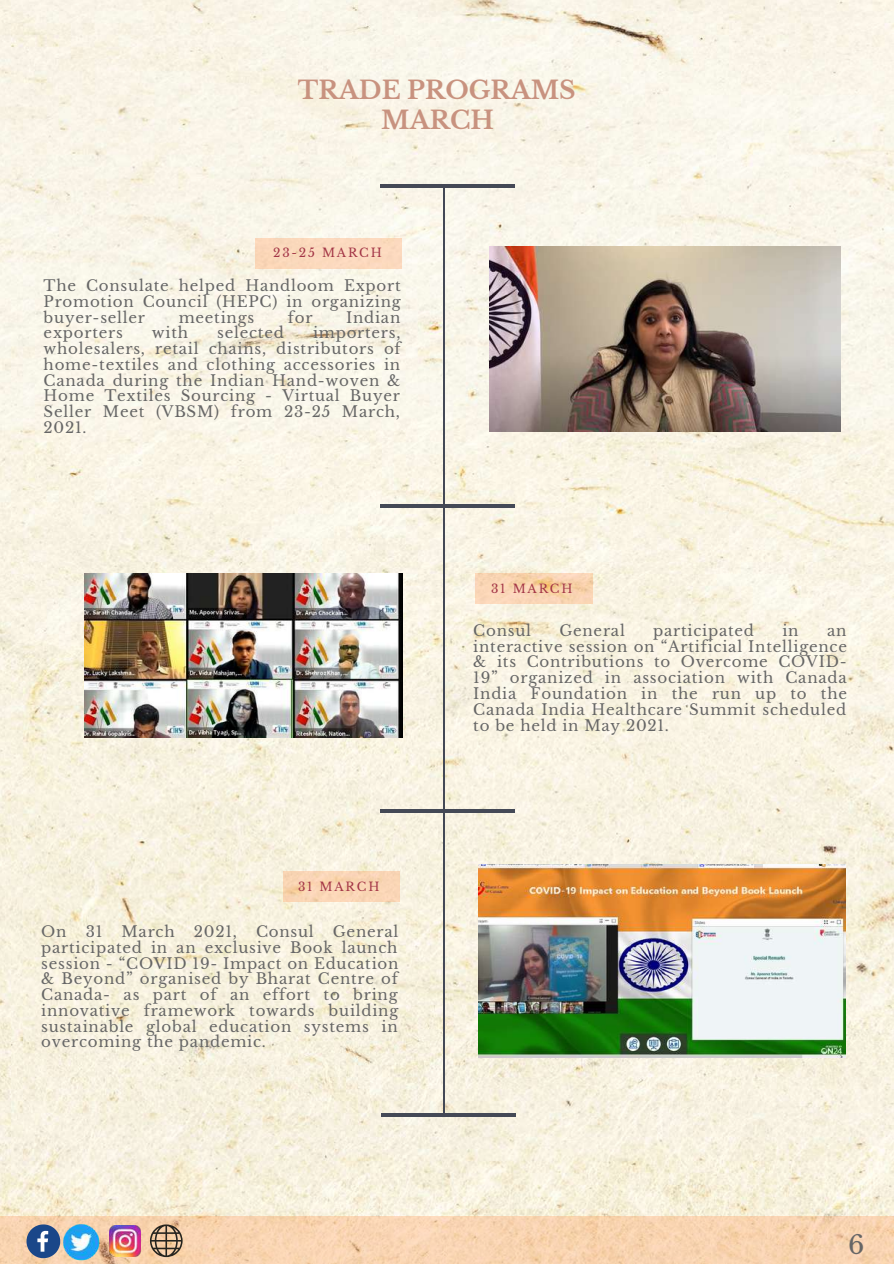
<style>
.page{position:relative;width:894px;height:1264px;background:#fff}
.page>*{position:absolute;margin:0;border:0;box-sizing:border-box;transform-origin:0 0}
.t1{font:25.35px "Libre Baskerville";color:#666}
.t2{font:700 24.9px/30.5px "Libre Baskerville";color:#c8927f;text-align:center}
.t3{font:15px/15.8px "Libre Baskerville";letter-spacing:.05em;color:#666;text-align:justify}
.t4{font:12px "Libre Baskerville";letter-spacing:.15em;color:#a33546}
</style>
<div class="page">
<img style="left:0;top:0;width:893px;height:1216px">
<svg style="left:0;top:1216px;width:893px;height:47px;background:#f7d2af"></svg>
<svg style="left:26px;top:1224px;width:32px;height:34px"></svg>
<img style="left:109px;top:1225px;width:32px;height:31px">
<svg style="left:150px;top:1224px;width:32px;height:33px"></svg>
<img style="left:489px;top:246px;width:351px;height:185px">
<hr style="left:380px;top:504px;width:134px;height:3px;background:#444956">
<div style="left:255px;top:238px;width:146px;height:30px;background:#fbd9bd"></div>
<svg style="left:475px;top:574px;width:118px;height:30px;background:#f8d3af"></svg>
<svg style="left:283px;top:871px;width:116px;height:30px;background:#f9d4b3"></svg>
<img style="left:84px;top:574px;width:318px;height:163px">
<img style="left:58px;top:1218px;width:45px;height:45px">
<hr style="left:380px;top:184px;width:134px;height:3px;background:#444956">
<hr style="left:380px;top:809px;width:134px;height:3px;background:#444956">
<hr style="left:382px;top:1113px;width:134px;height:3px;background:#444956">
<img style="left:478px;top:864px;width:366px;height:193px">
<hr style="left:443px;top:187px;width:1px;height:925px;background:#444956">
<h2 class="t2" style="left:298px;top:75px;width:279px">TRADE PROGRAMS<br>MARCH</h2>
<p class="t4" style="left:273px;top:246px;width:110px">23-25 MARCH</p>
<p class="t3" style="left:44px;top:278px;width:358px">The Consulate helped Handloom Export Promotion Council (HEPC) in organizing buyer-seller</p>
<p class="t3" style="left:179px;top:309px;width:77px">meetings</p>
<p class="t3" style="left:288px;top:309px;width:26px">for</p>
<p class="t3" style="left:346px;top:309px;width:56px">Indian</p>
<p class="t3" style="left:44px;top:325px;width:81px">exporters</p>
<p class="t3" style="left:152px;top:325px;width:38px">with</p>
<p class="t3" style="left:217px;top:325px;width:68px">selected</p>
<p class="t3" style="left:44px;top:325px;width:358px;text-indent:269px">importers, wholesalers, retail chains, distributors of home-textiles and clothing accessories in Canada during the Indian Hand-woven &amp; Home Textiles Sourcing - Virtual Buyer Seller Meet (VBSM) from 23-25 March, 2021.</p>
<p class="t4" style="left:298px;top:879px;width:83px">31 MARCH</p>
<p class="t3" style="left:41px;top:923px;width:358px;text-indent:291px">General participated in an exclusive Book launch session - “COVID 19- Impact on Education &amp; Beyond” organised by Bharat Centre of Canada- as part of an effort to bring innovative framework towards building sustainable global education systems in overcoming the pandemic.</p>
<p class="t3" style="left:41px;top:923px;width:27px">On</p>
<p class="t3" style="left:86px;top:923px;width:18px">31</p>
<p class="t3" style="left:121px;top:923px;width:55px">March</p>
<p class="t3" style="left:194px;top:923px;width:44px">2021,</p>
<p class="t3" style="left:256px;top:923px;width:59px">Consul</p>
<p class="t4" style="left:491px;top:581px;width:83px">31 MARCH</p>
<p class="t3" style="left:473px;top:622px;width:59px">Consul</p>
<p class="t3" style="left:559px;top:622px;width:67px">General</p>
<p class="t3" style="left:653px;top:622px;width:102px">participated</p>
<p class="t3" style="left:782px;top:622px;width:18px">in</p>
<p class="t3" style="left:473px;top:622px;width:375px;text-indent:353px">an interactive session on “Artificial Intelligence &amp; its Contributions to Overcome COVID-19” organized in association with Canada India Foundation in the run up to the Canada India Healthcare Summit scheduled to be held in May 2021.</p>
<h1 class="t1" style="left:847px;top:1229px;width:18px">6</h1>
</div>
